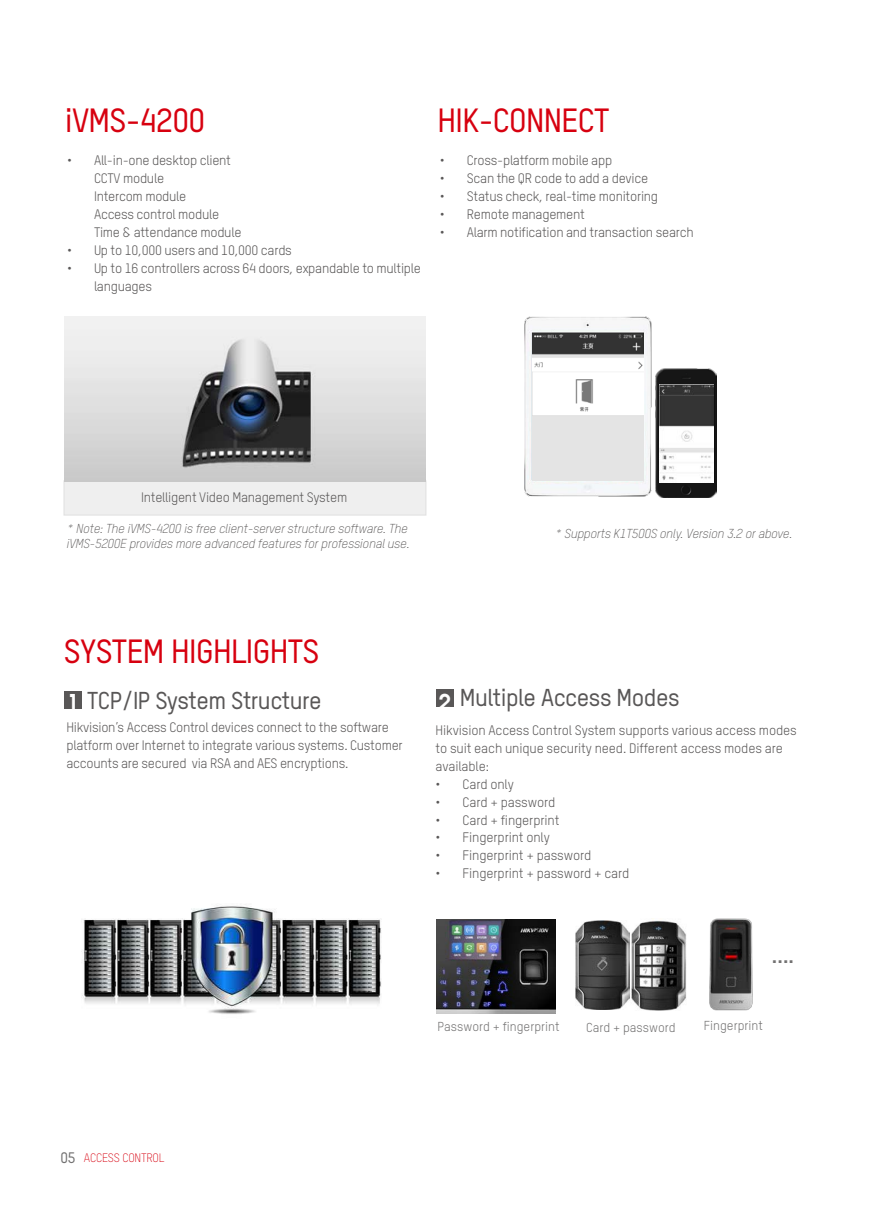
<style>
.page{position:relative;width:893px;height:1212px;background:#fff}
.page>*{position:absolute;margin:0;border:0;box-sizing:border-box;transform-origin:0 0}
.t1{font:500 33px "TSTARPRO";letter-spacing:-.02em;color:#d7000f}
.t2{font:500 24px "TSTARPRO";letter-spacing:-.02em;color:#595757}
.t3{font:500 24px "TSTARPRO";color:#727171}
.t4{font:700 21.9px "Avalon";color:#fff}
.t5{font:500 15px "TSTARPRO";color:#727171}
.t6{font:13.5px/18px "TSTARPRO";letter-spacing:-.02em;color:#595757}
.t7{font:italic 300 12.75px/15px "TSTARPRO";letter-spacing:-.02em;color:#595757}
.t8{font:12.75px "TSTARPRO";color:#727171}
.t9{font:300 12px "TSTARPRO";letter-spacing:-.02em;color:#d7000f}
.s1{font-family:"Avalon";font-weight:700;font-size:21.9px;color:#fff}
</style>
<div class="page">
<img style="left:81px;top:904px;width:301px;height:110px">
<img style="left:437px;top:919px;width:118px;height:94px">
<img style="left:575px;top:920px;width:111px;height:90px">
<img style="left:709px;top:918px;width:44px;height:93px">
<div style="left:64px;top:691px;width:18px;height:18px;background:#595757"></div>
<div style="left:436px;top:689px;width:18px;height:18px;background:#595757"></div>
<div style="left:64px;top:481px;width:362px;height:34px;background:#efefef"></div>
<img style="left:64px;top:316px;width:362px;height:166px">
<img style="left:524px;top:317px;width:128px;height:179px">
<img style="left:532px;top:333px;width:111px;height:147px">
<img style="left:656px;top:369px;width:60px;height:128px">
<img style="left:659px;top:385px;width:54px;height:97px">
<h1 class="t1" style="left:65px;top:98px;width:142px">iVMS-4200</h1>
<h1 class="t1" style="left:438px;top:98px;width:173px">HIK-CONNECT</h1>
<p class="t6" style="left:94px;top:150px;width:149px;text-indent:-27px">• All-in-one desktop client<br>CCTV module<br>Intercom module<br>Access control module<br>Time &amp; attendance module</p>
<p class="t6" style="left:67px;top:240px;width:226px">• Up to 10,000 users and 10,000 cards</p>
<p class="t6" style="left:94px;top:258px;width:328px;text-indent:-27px">• Up to 16 controllers across 64 doors, expandable to multiple languages</p>
<p class="t6" style="left:440px;top:150px;width:174px">• Cross-platform mobile app</p>
<p class="t6" style="left:440px;top:168px;width:210px">• Scan the QR code to add a device</p>
<p class="t6" style="left:440px;top:186px;width:220px">• Status check, real-time monitoring</p>
<p class="t6" style="left:440px;top:204px;width:147px">• Remote management</p>
<p class="t6" style="left:440px;top:222px;width:255px">• Alarm notification and transaction search</p>
<p class="t6" style="left:141px;top:488px;width:208px">Intelligent Video Management System</p>
<p class="t7" style="left:67px;top:520px;width:345px">* Note: The iVMS-4200 is free client-server structure software. The iVMS-5200E provides more advanced features for professional use.</p>
<p class="t7" style="left:555px;top:525px;width:239px">* Supports K1T500S only. Version 3.2 or above.</p>
<h1 class="t1" style="left:64px;top:629px;width:257px">SYSTEM HIGHLIGHTS</h1>
<h2 class="t2" style="left:67px;top:684px;width:257px"><span class="s1">1</span> TCP/IP System Structure</h2>
<p class="t6" style="left:67px;top:718px;width:338px">Hikvision’s Access Control devices connect to the software platform over Internet to integrate various systems. Customer accounts are secured via RSA and AES encryptions.</p>
<h2 class="t2" style="left:460px;top:682px;width:221px">Multiple Access Modes</h2>
<p class="t6" style="left:436px;top:720px;width:363px">Hikvision Access Control System supports various access modes to suit each unique security need. Different access modes are available:</p>
<p class="t6" style="left:436px;top:774px;width:80px">• Card only</p>
<p class="t6" style="left:436px;top:792px;width:121px">• Card + password</p>
<p class="t6" style="left:436px;top:810px;width:126px">• Card + fingerprint</p>
<p class="t6" style="left:436px;top:828px;width:116px">• Fingerprint only</p>
<p class="t6" style="left:436px;top:846px;width:157px">• Fingerprint + password</p>
<p class="t6" style="left:436px;top:864px;width:195px">• Fingerprint + password + card</p>
<h3 class="t4" style="left:439px;top:687px;width:14px">2</h3>
<h2 class="t3" style="left:771px;top:938px;width:25px">....</h2>
<p class="t8" style="left:438px;top:1018px;width:124px">Password + fingerprint</p>
<p class="t8" style="left:586px;top:1019px;width:91px">Card + password</p>
<p class="t8" style="left:704px;top:1017px;width:61px">Fingerprint</p>
<p class="t5" style="left:61px;top:1148px;width:16px">05</p>
<p class="t9" style="left:84px;top:1149px;width:82px">ACCESS CONTROL</p>
</div>
